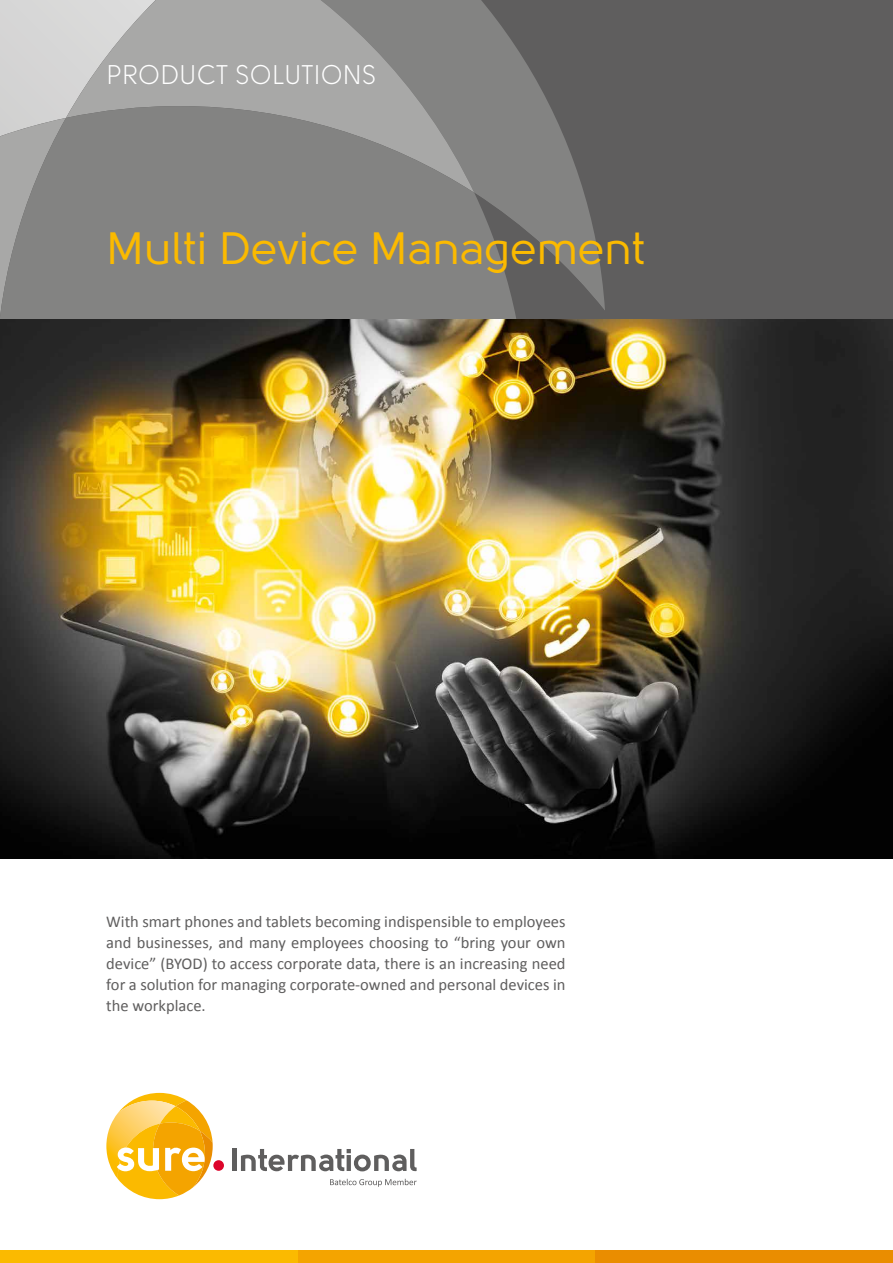
<style>
.page{position:relative;width:893px;height:1263px;background:#fff}
.page>*{position:absolute;margin:0;border:0;box-sizing:border-box;transform-origin:0 0}
.t1{font:45px "Solomon";color:#fbba00}
.t2{font:27px "Solomon";color:#fff}
.t3{font:16.5px/21px "Calibri";color:#5f5e5e;text-align:justify}
</style>
<div class="page">
<img style="left:0;top:319px;width:893px;height:540px">
<div style="left:0;top:0;width:876px;height:319px;background:#5f5e5e"></div>
<svg style="left:474px;top:0;width:110px;height:193px"></svg>
<div style="left:0;top:0;width:66px;height:106px;background:#d6d5d5"></div>
<svg style="left:66px;top:0;width:408px;height:106px;background:#a4a4a3"></svg>
<svg style="left:527px;top:193px;width:78px;height:117px"></svg>
<svg style="left:0;top:106px;width:527px;height:213px;background:#868685"></svg>
<div style="left:0;top:1250px;width:298px;height:13px;background:#fbba00"></div>
<div style="left:298px;top:1250px;width:297px;height:13px;background:#f4a400"></div>
<div style="left:595px;top:1250px;width:298px;height:13px;background:#ea8d00"></div>
<div style="left:232px;top:1149px;width:5px;height:22px;background:#5f5e5e"></div>
<svg style="left:241px;top:1149px;width:176px;height:22px"></svg>
<div style="left:213px;top:1160px;width:11px;height:11px;background:#dd052b;border-radius:50%"></div>
<svg style="left:106px;top:1093px;width:107px;height:106px"></svg>
<svg style="left:330px;top:1179px;width:87px;height:8px"></svg>
<h2 class="t2" style="left:106px;top:60px;width:272px">PRODUCT SOLUTIONS</h2>
<h1 class="t1" style="left:106px;top:224px;width:540px">Multi Device Management</h1>
<p class="t3" style="left:106px;top:911px;width:461px">With smart phones and tablets becoming indispensible to employees and businesses, and many employees choosing to “bring your own device” (BYOD) to access corporate data, there is an increasing need for a solution for managing corporate-owned and personal devices in the workplace.</p>
</div>
